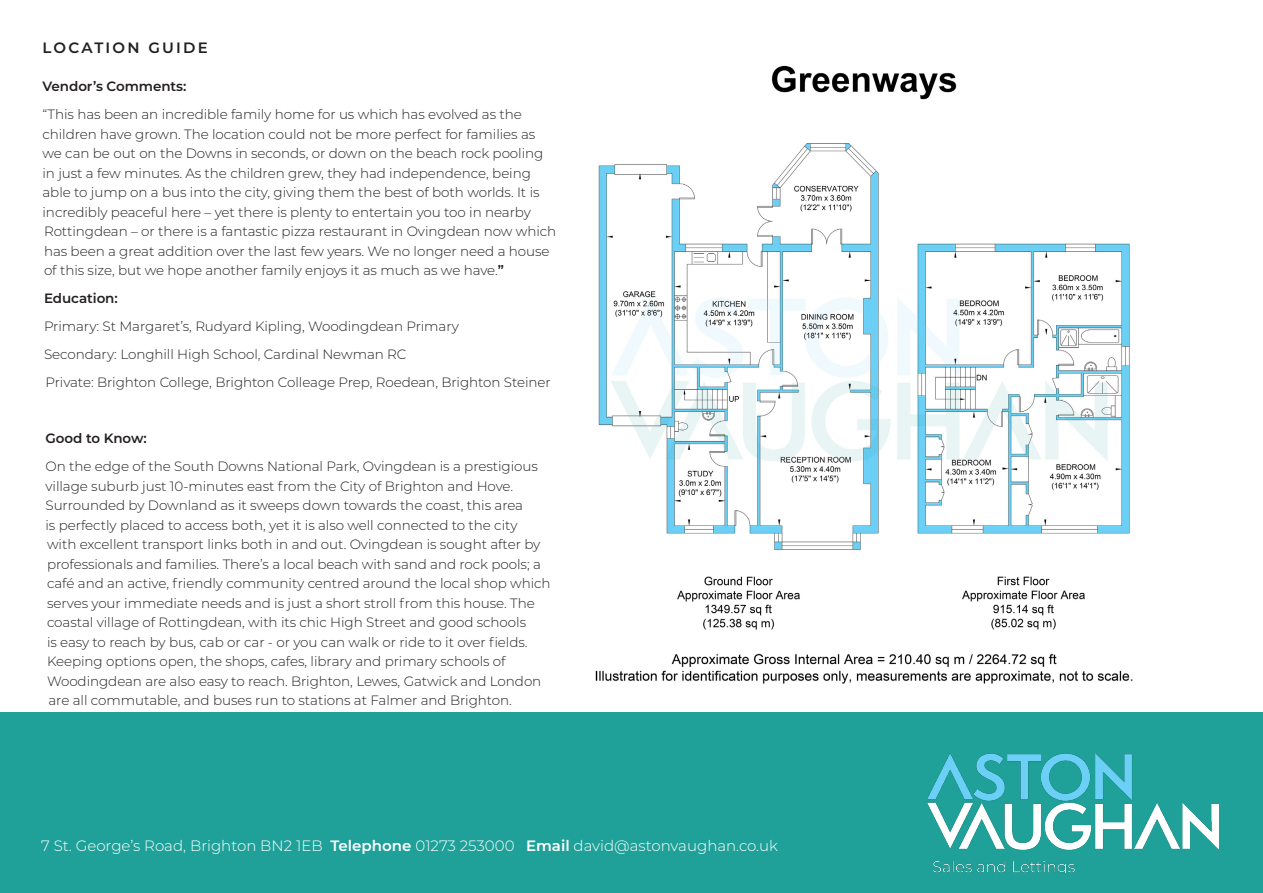
<style>
.page{position:relative;width:1263px;height:893px;background:#fff}
.page>*{position:absolute;margin:0;border:0;box-sizing:border-box;transform-origin:0 0}
.t1{font:300 15px "Montserrat";color:#fff}
.t2{font:600 15px "Montserrat";letter-spacing:.15em;color:#231f20}
.AV_Paragraph_text{font:300 13.5px/19.5px "Montserrat";letter-spacing:-.005em;color:#231f20}
.AV_Paragraph_text-2{font:600 13.5px "Montserrat";letter-spacing:-.005em;color:#231f20}
.s1{font-weight:600}
</style>
<div class="page">
<img style="left:483px;top:65px;width:752px;height:648px">
<div style="left:0;top:713px;width:1263px;height:180px;background:#1fa199"></div>
<img style="left:928px;top:753px;width:290px;height:119px">
<p class="t2" style="left:43px;top:37px;width:167px">LOCATION GUIDE</p>
<p class="AV_Paragraph_text-2" style="left:43px;top:77px;width:145px">Vendor’s Comments:</p>
<p class="AV_Paragraph_text" style="left:43px;top:104px;width:515px">“This has been an incredible family home for us which has evolved as the children have grown. The location could not be more perfect for families as we can be out on the Downs in seconds, or down on the beach rock pooling in just a few minutes. As the children grew, they had independence, being able to jump on a bus into the city, giving them the best of both worlds. It is incredibly peaceful here – yet there is plenty to entertain you too in nearby Rottingdean – or there is a fantastic pizza restaurant in Ovingdean now which has been a great addition over the last few years. We no longer need a house of this size, but we hope another family enjoys it as much as we have.<span class="s1">”</span></p>
<p class="AV_Paragraph_text-2" style="left:44px;top:289px;width:75px">Education:</p>
<p class="AV_Paragraph_text" style="left:44px;top:316px;width:416px">Primary: St Margaret’s, Rudyard Kipling, Woodingdean Primary</p>
<p class="AV_Paragraph_text" style="left:44px;top:344px;width:364px">Secondary: Longhill High School, Cardinal Newman RC</p>
<p class="AV_Paragraph_text" style="left:46px;top:372px;width:507px">Private: Brighton College, Brighton Colleage Prep, Roedean, Brighton Steiner</p>
<p class="AV_Paragraph_text-2" style="left:46px;top:429px;width:103px">Good to Know:</p>
<p class="AV_Paragraph_text" style="left:46px;top:456px;width:507px">On the edge of the South Downs National Park, Ovingdean is a prestigious village suburb just 10-minutes east from the City of Brighton and Hove.<br>Surrounded by Downland as it sweeps down towards the coast, this area<br>is perfectly placed to access both, yet it is also well connected to the city<br>with excellent transport links both in and out. Ovingdean is sought after by professionals and families. There’s a local beach with sand and rock pools; a café and an active, friendly community centred around the local shop which serves your immediate needs and is just a short stroll from this house. The coastal village of Rottingdean, with its chic High Street and good schools<br>is easy to reach by bus, cab or car - or you can walk or ride to it over fields.<br>Keeping options open, the shops, cafes, library and primary schools of Woodingdean are also easy to reach. Brighton, Lewes, Gatwick and London are all commutable, and buses run to stations at Falmer and Brighton.</p>
<p class="t1" style="left:41px;top:835px;width:738px">7 St. George’s Road, Brighton BN2 1EB <span class="s1">Telephone</span> 01273 253000 <span class="s1">Email</span> david@astonvaughan.co.uk</p>
</div>
